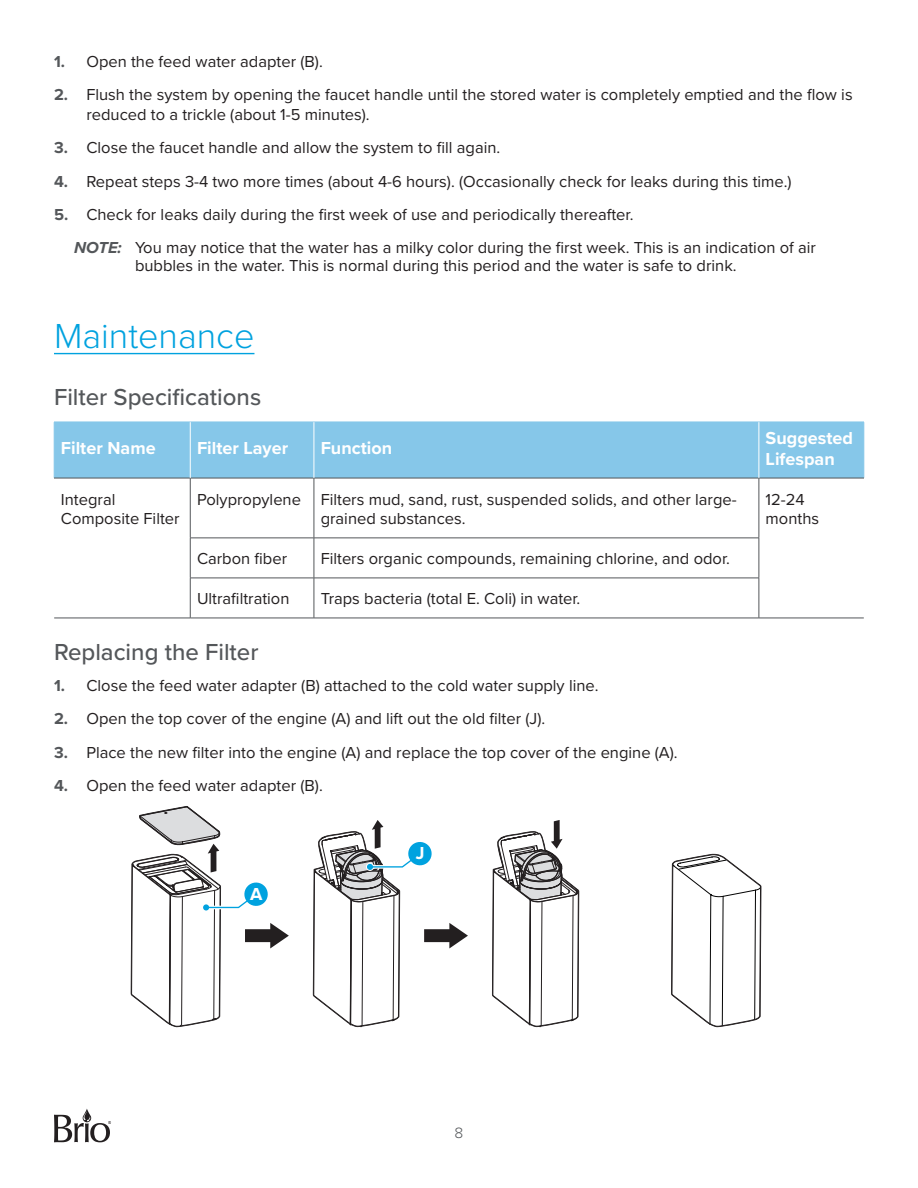
<style>
.page{position:relative;width:918px;height:1188px;background:#fff}
.page>*{position:absolute;margin:0;border:0;box-sizing:border-box;transform-origin:0 0}
.t1{font:300 36px "Proxima Nova";color:#00a2df}
.Heading_2{font:500 24px "Proxima Nova";color:#54575a}
.Table_Header{font:700 18px/21.6px "Proxima Nova";color:#fff}
.Table_Body{font:16.5px/19.8px "Proxima Nova";color:#231f20}
.t2{font:300 15.6px "Proxima Nova";color:#54575a}
.s1{font-weight:700;color:#54575a}
.s2{font-weight:700;font-style:italic;color:#54575a}
</style>
<div class="page">
<svg style="left:54px;top:1108px;width:57px;height:34px"></svg>
<hr style="left:54px;top:353px;width:200px;height:1px;background:#00a2df">
<div style="left:55px;top:423px;width:809px;height:55px;background:#86c7e9"></div>
<hr style="left:190px;top:538px;width:124px;height:1px;background:#54575a">
<hr style="left:314px;top:538px;width:445px;height:1px;background:#54575a">
<hr style="left:190px;top:578px;width:124px;height:1px;background:#54575a">
<hr style="left:314px;top:578px;width:445px;height:1px;background:#54575a">
<hr style="left:190px;top:618px;width:124px;height:1px;background:#54575a">
<hr style="left:314px;top:618px;width:445px;height:1px;background:#54575a">
<hr style="left:54px;top:422px;width:136px;height:1px;background:#86c7e9">
<hr style="left:54px;top:422px;width:1px;height:56px;background:#86c7e9">
<hr style="left:190px;top:422px;width:124px;height:1px;background:#86c7e9">
<hr style="left:314px;top:422px;width:445px;height:1px;background:#86c7e9">
<hr style="left:759px;top:422px;width:105px;height:1px;background:#86c7e9">
<hr style="left:864px;top:422px;width:1px;height:56px;background:#86c7e9">
<hr style="left:54px;top:478px;width:136px;height:1px;background:#54575a">
<hr style="left:190px;top:478px;width:124px;height:1px;background:#54575a">
<hr style="left:314px;top:478px;width:445px;height:1px;background:#54575a">
<hr style="left:759px;top:478px;width:105px;height:1px;background:#54575a">
<hr style="left:190px;top:422px;width:1px;height:56px;background:#fff">
<hr style="left:190px;top:478px;width:1px;height:60px;background:#54575a">
<hr style="left:190px;top:538px;width:1px;height:40px;background:#54575a">
<hr style="left:190px;top:578px;width:1px;height:40px;background:#54575a">
<hr style="left:54px;top:618px;width:136px;height:1px;background:#54575a">
<hr style="left:759px;top:618px;width:105px;height:1px;background:#54575a">
<hr style="left:314px;top:478px;width:1px;height:60px;background:#54575a">
<hr style="left:759px;top:478px;width:1px;height:60px;background:#54575a">
<hr style="left:314px;top:538px;width:1px;height:40px;background:#54575a">
<hr style="left:759px;top:538px;width:1px;height:40px;background:#54575a">
<hr style="left:314px;top:578px;width:1px;height:40px;background:#54575a">
<hr style="left:759px;top:578px;width:1px;height:40px;background:#54575a">
<hr style="left:314px;top:422px;width:1px;height:56px;background:#fff">
<hr style="left:759px;top:422px;width:1px;height:56px;background:#fff">
<svg style="left:492px;top:820px;width:87px;height:207px"></svg>
<svg style="left:671px;top:854px;width:90px;height:173px"></svg>
<svg style="left:131px;top:806px;width:158px;height:221px"></svg>
<svg style="left:313px;top:820px;width:155px;height:207px"></svg>
<div style="left:736px;top:917px;width:7px;height:11px;background:#fff"></div>
<div style="left:549px;top:917px;width:12px;height:15px;background:#fff"></div>
<div style="left:370px;top:918px;width:14px;height:15px;background:#fff"></div>
<div style="left:193px;top:915px;width:9px;height:15px;background:#fff"></div>
<p class="Table_Body" style="left:54px;top:51px;width:270px"><span class="s1">1.</span> Open the feed water adapter (B).</p>
<p class="Table_Body" style="left:86px;top:84px;width:768px;text-indent:-32px"><span class="s1">2.</span> Flush the system by opening the faucet handle until the stored water is completely emptied and the flow is reduced to a trickle (about 1-5 minutes).</p>
<p class="Table_Body" style="left:54px;top:137px;width:448px"><span class="s1">3.</span> Close the faucet handle and allow the system to fill again.</p>
<p class="Table_Body" style="left:54px;top:171px;width:739px"><span class="s1">4.</span> Repeat steps 3-4 two more times (about 4-6 hours). (Occasionally check for leaks during this time.)</p>
<p class="Table_Body" style="left:54px;top:204px;width:581px"><span class="s1">5.</span> Check for leaks daily during the first week of use and periodically thereafter.</p>
<p class="Table_Body" style="left:135px;top:238px;width:683px;line-height:18px;text-indent:-61px"><span class="s2">NOTE:</span> You may notice that the water has a milky color during the first week. This is an indication of air bubbles in the water. This is normal during this period and the water is safe to drink.</p>
<p class="t1" style="left:54px;top:309px;width:202px">Maintenance</p>
<p class="Heading_2" style="left:54px;top:379px;width:209px">Filter Specifications</p>
<p class="Table_Header" style="left:61px;top:437px;width:96px">Filter Name</p>
<p class="Table_Header" style="left:197px;top:437px;width:93px">Filter Layer</p>
<p class="Table_Header" style="left:321px;top:437px;width:73px">Function</p>
<p class="Table_Header" style="left:766px;top:426px;width:89px">Suggested<br>Lifespan</p>
<p class="Table_Body" style="left:61px;top:488px;width:120px">Integral<br>Composite Filter</p>
<p class="Table_Body" style="left:197px;top:488px;width:105px">Polypropylene</p>
<p class="Table_Body" style="left:321px;top:488px;width:418px">Filters mud, sand, rust, suspended solids, and other large&shy;grained substances.</p>
<p class="Table_Body" style="left:766px;top:488px;width:55px">12-24 months</p>
<p class="Table_Body" style="left:197px;top:548px;width:92px">Carbon fiber</p>
<p class="Table_Body" style="left:321px;top:548px;width:411px">Filters organic compounds, remaining chlorine, and odor.</p>
<p class="Table_Body" style="left:197px;top:588px;width:94px">Ultrafiltration</p>
<p class="Table_Body" style="left:321px;top:588px;width:261px">Traps bacteria (total E. Coli) in water.</p>
<p class="Heading_2" style="left:54px;top:635px;width:206px">Replacing the Filter</p>
<p class="Table_Body" style="left:54px;top:675px;width:546px"><span class="s1">1.</span> Close the feed water adapter (B) attached to the cold water supply line.</p>
<p class="Table_Body" style="left:54px;top:708px;width:493px"><span class="s1">2.</span> Open the top cover of the engine (A) and lift out the old filter (J).</p>
<p class="Table_Body" style="left:54px;top:742px;width:625px"><span class="s1">3.</span> Place the new filter into the engine (A) and replace the top cover of the engine (A).</p>
<p class="Table_Body" style="left:54px;top:775px;width:270px"><span class="s1">4.</span> Open the feed water adapter (B).</p>
<p class="Table_Header" style="left:250px;top:884px;width:14px">A</p>
<p class="Table_Header" style="left:416px;top:843px;width:10px">J</p>
<p class="t2" style="left:455px;top:1122px;width:10px">8</p>
</div>
